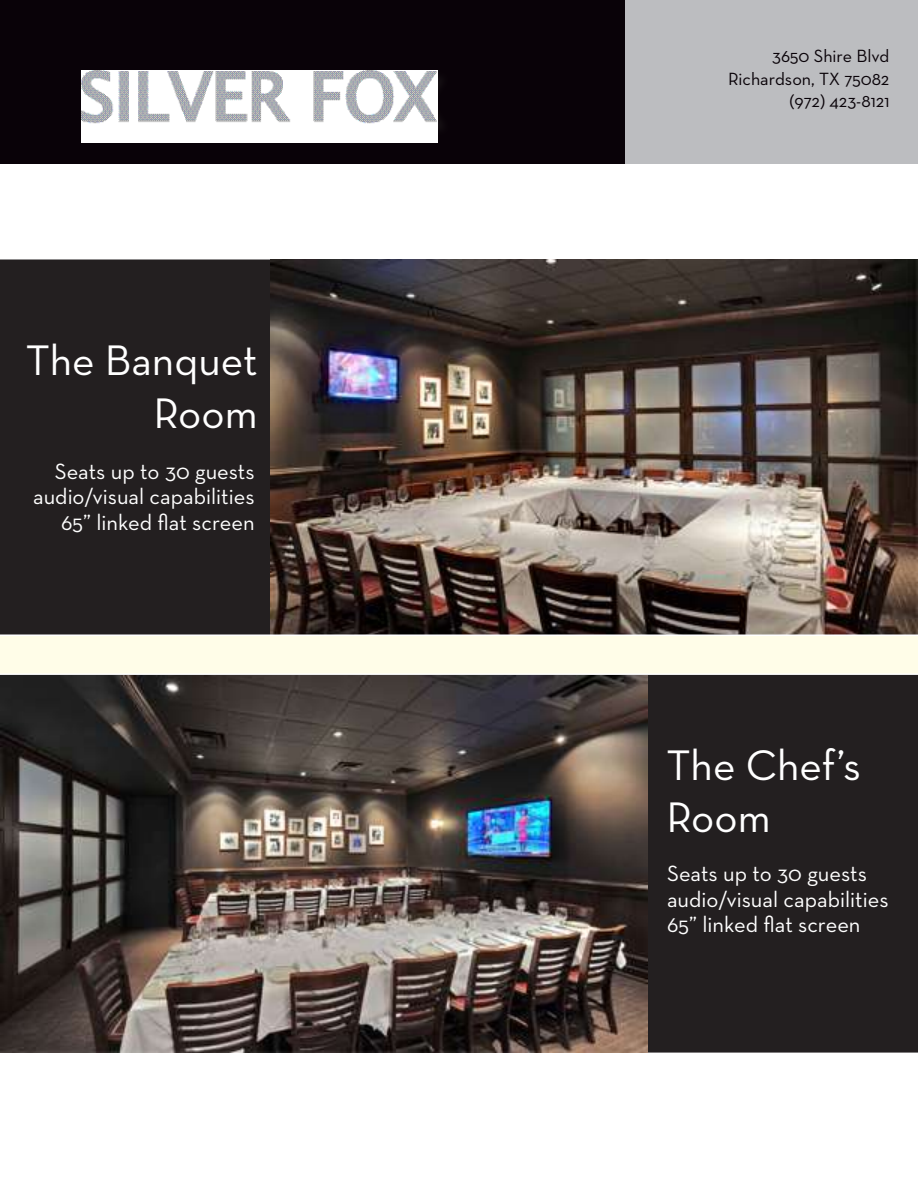
<style>
.page{position:relative;width:918px;height:1188px;background:#fff}
.page>*{position:absolute;margin:0;border:0;box-sizing:border-box;transform-origin:0 0}
.t1{font:43.5px/52.2px "Neutra Text";color:#fff;text-align:right}
.t2{font:22.5px/25.5px "Neutra Text";color:#fff;text-align:right}
.t3{font:18px/22.5px "Neutra Text";color:#090208;text-align:right}
</style>
<div class="page">
<div style="left:0;top:260px;width:918px;height:793px;background:#231f20"></div>
<div style="left:294px;top:0;width:624px;height:164px;background:#bcbdc0"></div>
<div style="left:0;top:0;width:624px;height:164px;background:#090208"></div>
<div style="left:81px;top:69px;width:370px;height:69px;background:#231f20;opacity:.75"></div>
<img style="left:82px;top:70px;width:355px;height:72px">
<img style="left:0;top:675px;width:648px;height:378px">
<img style="left:270px;top:260px;width:648px;height:374px">
<svg style="left:0;top:634px;width:918px;height:41px"></svg>
<h1 class="t1" style="left:26px;top:334px;width:233px">The Banquet<br>Room</h1>
<p class="t2" style="left:33px;top:458px;width:223px">Seats up to 30 guests audio/visual capabilities<br>65” linked flat screen</p>
<p class="t3" style="left:728px;top:45px;width:163px">3650 Shire Blvd<br>Richardson, TX 75082 (972) 423-8121</p>
<h1 class="t1" style="left:667px;top:738px;width:196px;text-align:left">The Chef’s<br>Room</h1>
<p class="t2" style="left:667px;top:860px;width:223px;text-align:left">Seats up to 30 guests audio/visual capabilities<br>65” linked flat screen</p>
</div>
